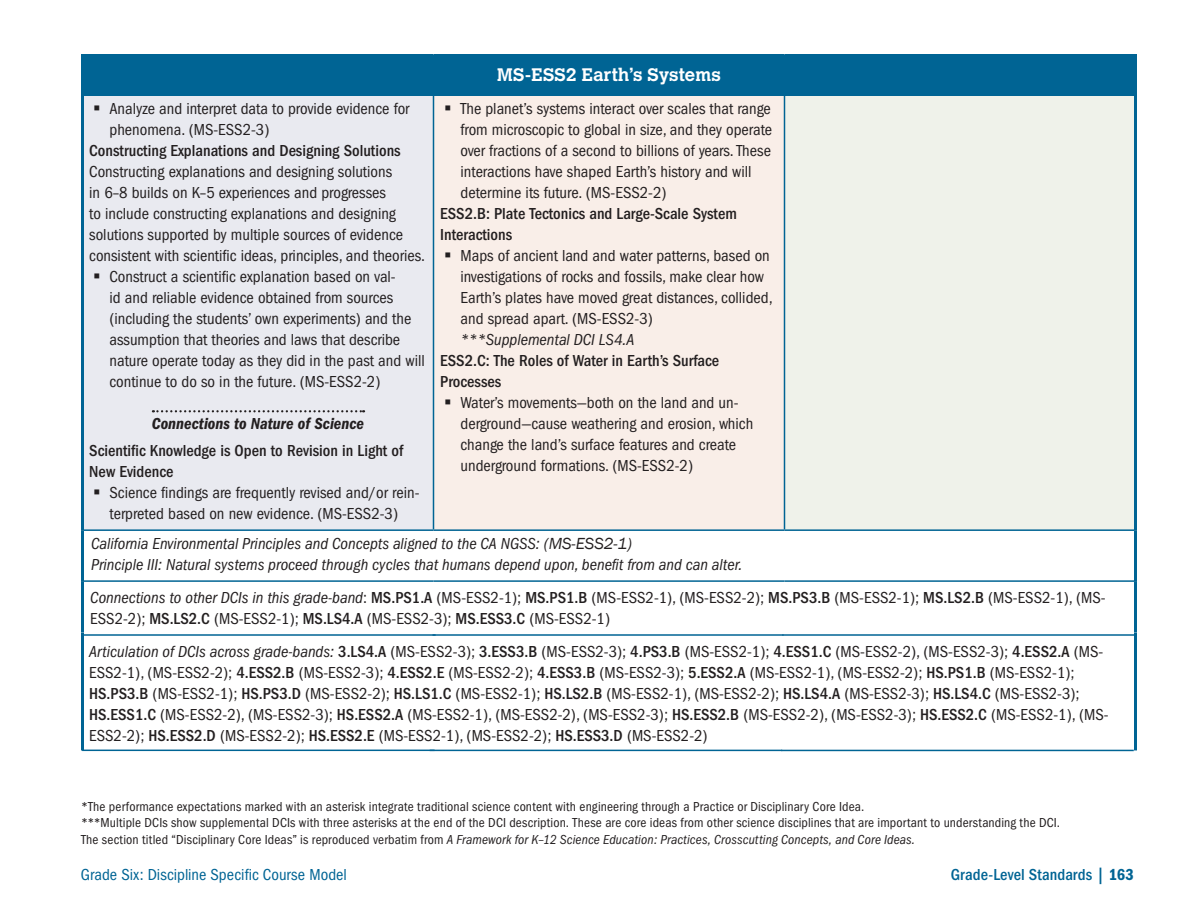
<style>
.page{position:relative;width:1188px;height:918px;background:#fff}
.page>*{position:absolute;margin:0;border:0;box-sizing:border-box;transform-origin:0 0}
.t1{font:700 18px "Calvert";letter-spacing:.005em;color:#fff}
.t2{font:condensed 16.5px/21px "Franklin Gothic";color:#231f20}
.t3{font:italic condensed 16.5px/21px "Franklin Gothic";color:#231f20}
.t4{font:500 condensed 16.5px/21px "Franklin Gothic";color:#231f20}
.t5{font:condensed 16.5px "Franklin Gothic";color:#006494}
.t6{font:italic 600 condensed 16.5px "Franklin Gothic";letter-spacing:.005em;color:#231f20}
.t7{font:500 condensed 16.5px "Franklin Gothic";letter-spacing:.005em;color:#006494}
.t8{font:condensed 13.5px/16.5px "Franklin Gothic";letter-spacing:.01em;color:#231f20}
.s1{font-weight:500}
.s2{font-stretch:normal}
.s3{font-style:italic}
.s4{font-weight:600}
</style>
<div class="page">
<div style="left:82px;top:56px;width:1054px;height:40px;background:#006494"></div>
<div style="left:82px;top:96px;width:352px;height:434px;background:#e9eaf0"></div>
<div style="left:434px;top:96px;width:350px;height:434px;background:#f9eee8"></div>
<hr style="left:781px;top:750px;width:353px;height:1px;background:#006494">
<hr style="left:430px;top:750px;width:352px;height:1px;background:#006494">
<hr style="left:82px;top:750px;width:353px;height:1px;background:#006494">
<svg style="left:153px;top:410px;width:211px;height:2px"></svg>
<hr style="left:81px;top:54px;width:353px;height:3px;background:#006494">
<hr style="left:434px;top:54px;width:350px;height:3px;background:#006494">
<hr style="left:784px;top:54px;width:353px;height:3px;background:#006494">
<hr style="left:1134px;top:632px;width:3px;height:118px;background:#006494">
<hr style="left:81px;top:632px;width:3px;height:118px;background:#006494">
<div style="left:784px;top:96px;width:352px;height:434px;background:#eff2ea"></div>
<hr style="left:1134px;top:96px;width:3px;height:434px;background:#006494">
<hr style="left:1134px;top:530px;width:3px;height:51px;background:#006494">
<hr style="left:1134px;top:581px;width:3px;height:51px;background:#006494">
<hr style="left:1134px;top:57px;width:3px;height:39px;background:#006494">
<hr style="left:81px;top:96px;width:3px;height:434px;background:#006494">
<hr style="left:81px;top:530px;width:3px;height:51px;background:#006494">
<hr style="left:81px;top:581px;width:3px;height:51px;background:#006494">
<hr style="left:81px;top:57px;width:3px;height:39px;background:#006494">
<hr style="left:83px;top:634px;width:353px;height:2px;background:#006494">
<hr style="left:433px;top:634px;width:351px;height:2px;background:#006494">
<hr style="left:782px;top:634px;width:353px;height:2px;background:#006494">
<hr style="left:84px;top:580px;width:350px;height:2px;background:#006494">
<hr style="left:434px;top:580px;width:350px;height:2px;background:#006494">
<hr style="left:784px;top:580px;width:350px;height:2px;background:#006494">
<hr style="left:84px;top:529px;width:350px;height:2px;background:#006494">
<hr style="left:434px;top:529px;width:350px;height:2px;background:#006494">
<hr style="left:784px;top:529px;width:350px;height:2px;background:#006494">
<hr style="left:784px;top:96px;width:1px;height:433px;background:#006494">
<hr style="left:433px;top:96px;width:1px;height:433px;background:#006494">
<p class="t2" style="left:110px;top:99px;width:301px;text-indent:-16px">▪ Analyze and interpret data to provide evidence for phenomena. (MS-ESS2-3)</p>
<p class="t2" style="left:89px;top:141px;width:337px"><span class="s1">Constructing Explanations and Designing Solutions </span>Constructing explanations and designing solutions<br>in 6–8 builds on K–5 experiences and progresses<br>to include constructing explanations and designing solutions supported by multiple sources of evidence consistent with scientifc ideas, principles, and theories.</p>
<p class="t2" style="left:110px;top:267px;width:317px;text-indent:-16px">▪ Construct a scientifc explanation based on val-<br>id and reliable evidence obtained from sources (including the students’ own experiments) and the assumption that theories and laws that describe nature operate today as they did in the past and will continue to do so in the future. (MS-ESS2-2)</p>
<p class="t6" style="left:152px;top:414px;width:214px">Connections to Nature of Science</p>
<h5 class="t4" style="left:89px;top:441px;width:316px">Scientifc Knowledge is Open to Revision in Light of<br>New Evidence</h5>
<p class="t2" style="left:93px;top:483px;width:328px;text-align:center">▪ Science fndings are frequently revised and/or rein&shy;terpreted based on new evidence. (MS-ESS2-3)</p>
<p class="t1" style="left:497px;top:63px;width:225px">MS-ESS2 Earth’s Systems</p>
<p class="t2" style="left:461px;top:99px;width:313px;text-indent:-16px">▪ The planet’s systems interact over scales that range from microscopic to global in size, and they operate over fractions of a second to billions of years. These interactions have shaped Earth’s history and will determine its future. (MS-ESS2-2)</p>
<h5 class="t4" style="left:440px;top:204px;width:298px">ESS2.B: Plate Tectonics and Large-Scale System<br>Interactions</h5>
<p class="t2" style="left:461px;top:246px;width:314px;text-indent:-16px">▪ Maps of ancient land and water patterns, based on investigations of rocks and fossils, make clear how Earth’s plates have moved great distances, collided, and spread apart. (MS-ESS2-3)</p>
<p class="t3" style="left:461px;top:330px;width:175px">***Supplemental DCI LS4.A</p>
<h5 class="t4" style="left:440px;top:351px;width:280px">ESS2.C: The Roles of Water in Earth’s Surface<br>Processes</h5>
<p class="t2" style="left:461px;top:393px;width:294px;text-indent:-16px">▪ Water’s movements—both on the land and un&shy;derground—cause weathering and erosion, which change the land’s surface features and create underground formations. (MS-ESS2-2)</p>
<p class="t3" style="left:91px;top:533px;width:653px">California Environmental Principles and Concepts aligned to the CA NGSS: <span class="s2">(MS-ESS2-1)<br></span>Principle III: Natural systems proceed through cycles that humans depend upon, beneft from and can alter.</p>
<p class="t2" style="left:90px;top:587px;width:1017px"><span class="s3">Connections to other DCIs in this grade-band</span>: <span class="s1">MS.PS1.A</span> (MS-ESS2-1); <span class="s1">MS.PS1.B</span> (MS-ESS2-1), (MS-ESS2-2); <span class="s1">MS.PS3.B</span> (MS-ESS2-1); <span class="s1">MS.LS2.B</span> (MS-ESS2-1), (MS-<br>ESS2-2); <span class="s1">MS.LS2.C</span> (MS-ESS2-1); <span class="s1">MS.LS4.A</span> (MS-ESS2-3); <span class="s1">MS.ESS3.C</span> (MS-ESS2-1)</p>
<p class="t2" style="left:89px;top:641px;width:1021px"><span class="s3">Articulation of DCIs across grade-bands:</span> <span class="s1">3.LS4.A</span> (MS-ESS2-3); <span class="s1">3.ESS3.B</span> (MS-ESS2-3); <span class="s1">4.PS3.B</span> (MS-ESS2-1); <span class="s1">4.ESS1.C</span> (MS-ESS2-2), (MS-ESS2-3); <span class="s1">4.ESS2.A</span> (MS-ESS2-1), (MS-ESS2-2); <span class="s1">4.ESS2.B</span> (MS-ESS2-3); <span class="s1">4.ESS2.E</span> (MS-ESS2-2); <span class="s1">4.ESS3.B</span> (MS-ESS2-3); <span class="s1">5.ESS2.A</span> (MS-ESS2-1), (MS-ESS2-2); <span class="s1">HS.PS1.B</span> (MS-ESS2-1); <span class="s1">HS.PS3.B</span> (MS-ESS2-1); <span class="s1">HS.PS3.D</span> (MS-ESS2-2); <span class="s1">HS.LS1.C</span> (MS-ESS2-1); <span class="s1">HS.LS2.B</span> (MS-ESS2-1), (MS-ESS2-2); <span class="s1">HS.LS4.A</span> (MS-ESS2-3); <span class="s1">HS.LS4.C</span> (MS-ESS2-3); <span class="s1">HS.ESS1.C</span> (MS-ESS2-2), (MS-ESS2-3); <span class="s1">HS.ESS2.A</span> (MS-ESS2-1), (MS-ESS2-2), (MS-ESS2-3); <span class="s1">HS.ESS2.B</span> (MS-ESS2-2), (MS-ESS2-3); <span class="s1">HS.ESS2.C</span> (MS-ESS2-1), (MS-ESS2-2); <span class="s1">HS.ESS2.D</span> (MS-ESS2-2); <span class="s1">HS.ESS2.E</span> (MS-ESS2-1), (MS-ESS2-2); <span class="s1">HS.ESS3.D</span> (MS-ESS2-2)</p>
<p class="t8" style="left:81px;top:798px;width:981px">*The performance expectations marked with an asterisk integrate traditional science content with engineering through a Practice or Disciplinary Core Idea.<br>***Multiple DCIs show supplemental DCIs with three asterisks at the end of the DCI description. These are core ideas from other science disciplines that are important to understanding the DCI.<br>The section titled “Disciplinary Core Ideas” is reproduced verbatim from <span class="s3">A Framework for K–12 Science Education: Practices, Crosscutting Concepts, and Core Ideas.</span></p>
<p class="t5" style="left:81px;top:865px;width:268px">Grade Six: Discipline Specifc Course Model</p>
<p class="t7" style="left:951px;top:865px;width:185px">Grade-Level Standards | <span class="s4">163</span></p>
</div>
